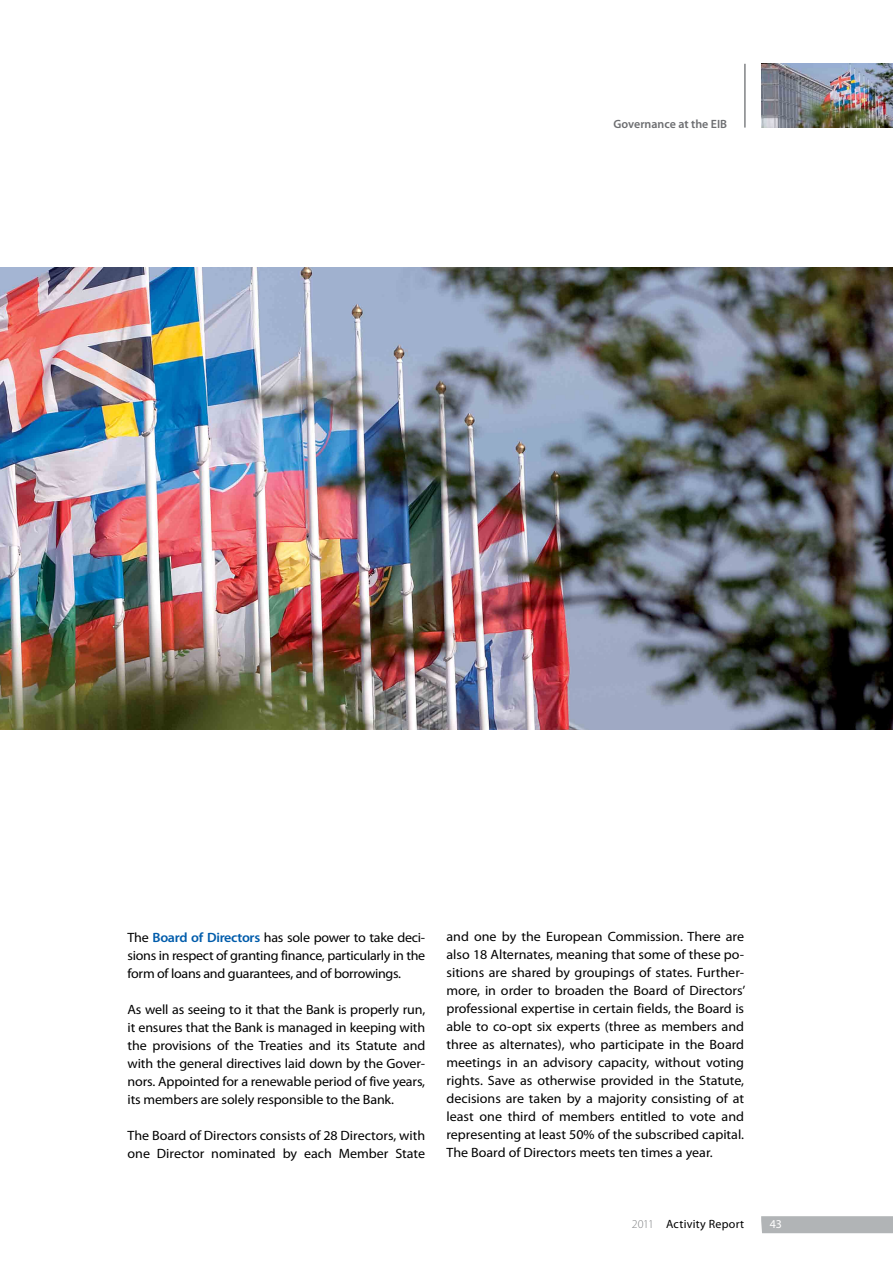
<style>
.page{position:relative;width:893px;height:1263px;background:#fff}
.page>*{position:absolute;margin:0;border:0;box-sizing:border-box;transform-origin:0 0}
.t1{font:13.5px/18px "Myriad Pro";letter-spacing:-.005em;color:#000;text-align:justify;scale:1.04 1}
.t2{font:12px "Myriad Pro";letter-spacing:.02em;color:#000}
.t3{font:600 12px "Myriad Pro";color:#6d6e71}
.t4{font:12px "Myriad Pro";color:#fff}
.s1{font-weight:600;color:#005cab}
.s2{font-weight:300;color:#808285}
</style>
<div class="page">
<img style="left:0;top:268px;width:893px;height:461px">
<img style="left:761px;top:64px;width:132px;height:64px">
<div style="left:761px;top:1216px;width:132px;height:17px;background:#b1b4b6"></div>
<hr style="left:744px;top:64px;width:2px;height:64px;background:#808285">
<p class="t3" style="left:613px;top:116px;width:115px">Governance at the EIB</p>
<p class="t1" style="left:128px;top:928px;width:288px">The <span class="s1">Board of Directors</span> has sole power to take deci&shy;sions in respect of granting finance, particularly in the form of loans and guarantees, and of borrowings.</p>
<p class="t1" style="left:128px;top:1000px;width:288px">As well as seeing to it that the Bank is properly run, it ensures that the Bank is managed in keeping with the provisions of the Treaties and its Statute and with the general directives laid down by the Gover&shy;nors. Appointed for a renewable period of five years, its members are solely responsible to the Bank.</p>
<p class="t1" style="left:128px;top:1126px;width:288px">The Board of Directors consists of 28 Directors, with one Director nominated by each Member State</p>
<p class="t1" style="left:446px;top:928px;width:289px">and one by the European Commission. There are also 18 Alternates, meaning that some of these po&shy;sitions are shared by groupings of states. Further&shy;more, in order to broaden the Board of Directors’ professional expertise in certain fields, the Board is able to co-opt six experts (three as members and three as alternates), who participate in the Board meetings in an advisory capacity, without voting rights. Save as otherwise provided in the Statute, decisions are taken by a majority consisting of at least one third of members entitled to vote and representing at least 50% of the subscribed capital.<br>The Board of Directors meets ten times a year.</p>
<p class="t2" style="left:632px;top:1216px;width:114px"><span class="s2">2011</span> Activity Report</p>
<p class="t4" style="left:770px;top:1217px;width:14px">43</p>
</div>
